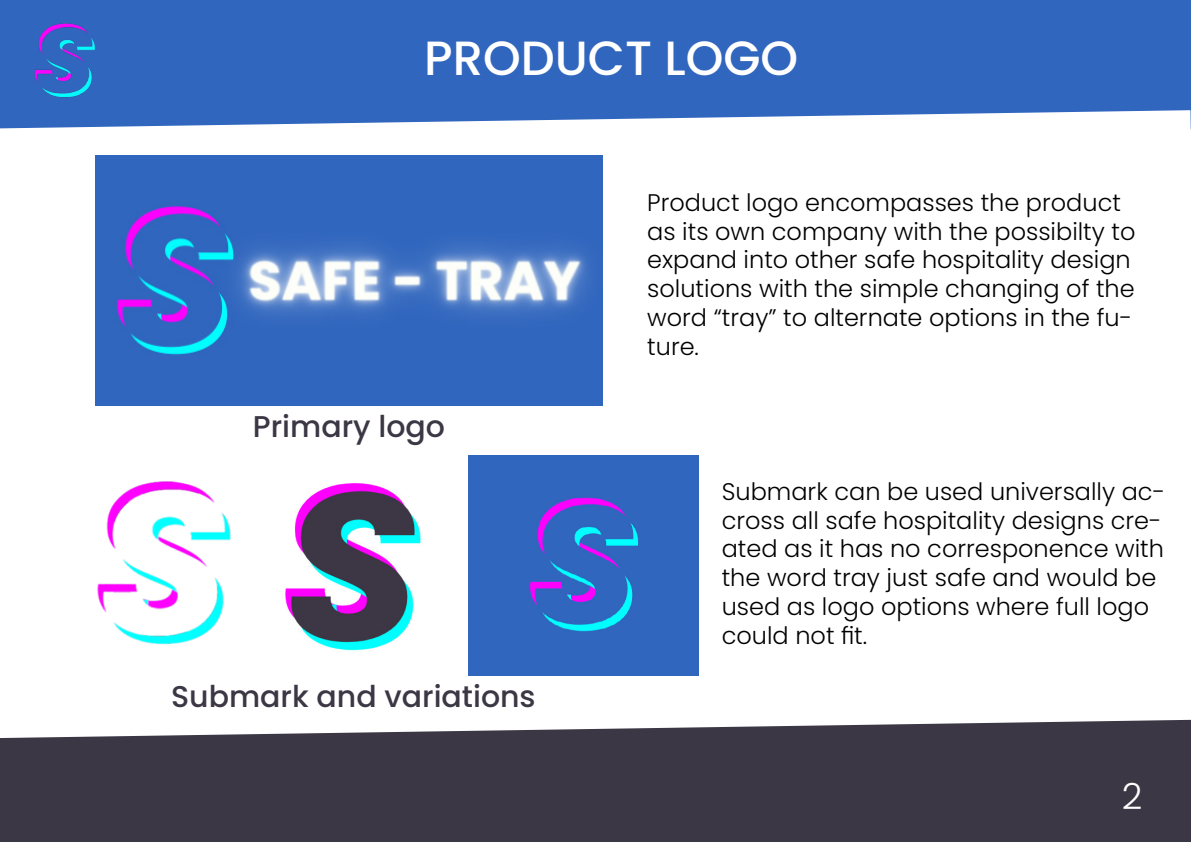
<style>
.page{position:relative;width:1191px;height:842px;background:#fff}
.page>*{position:absolute;margin:0;border:0;box-sizing:border-box;transform-origin:0 0}
.t1{font:500 48px "Poppins";color:#fff}
.t2{font:300 36px "Poppins";color:#fff}
.t3{font:500 30px "Poppins";color:#3c3744}
.t4{font:300 24px/28.8px "Poppins";color:#000}
</style>
<div class="page">
<svg style="left:0;top:0;width:1188px;height:129px;background:#4172c3"></svg>
<svg style="left:1188px;top:0;width:3px;height:129px"></svg>
<svg style="left:0;top:720px;width:1188px;height:122px;background:#4a4652"></svg>
<svg style="left:1188px;top:720px;width:3px;height:122px"></svg>
<img style="left:0;top:0;width:128px;height:121px">
<img style="left:97px;top:481px;width:134px;height:164px">
<img style="left:285px;top:483px;width:136px;height:168px">
<div style="left:468px;top:456px;width:231px;height:219px;background:#3066be"></div>
<img style="left:95px;top:155px;width:508px;height:250px">
<h1 class="t1" style="left:424px;top:30px;width:376px">PRODUCT LOGO</h1>
<p class="t3" style="left:253px;top:409px;width:194px">Primary logo</p>
<p class="t3" style="left:171px;top:679px;width:366px">Submark and variations</p>
<p class="t4" style="left:647px;top:188px;width:490px">Product logo encompasses the product as its own company with the possibilty to expand into other safe hospitality design solutions with the simple changing of the word “tray” to alternate options in the fu&shy;ture.</p>
<p class="t4" style="left:722px;top:477px;width:445px">Submark can be used universally ac&shy;cross all safe hospitality designs cre&shy;ated as it has no corresponence with the word tray just safe and would be used as logo options where full logo could not fit.</p>
<h2 class="t2" style="left:1122px;top:776px;width:22px">2</h2>
</div>
